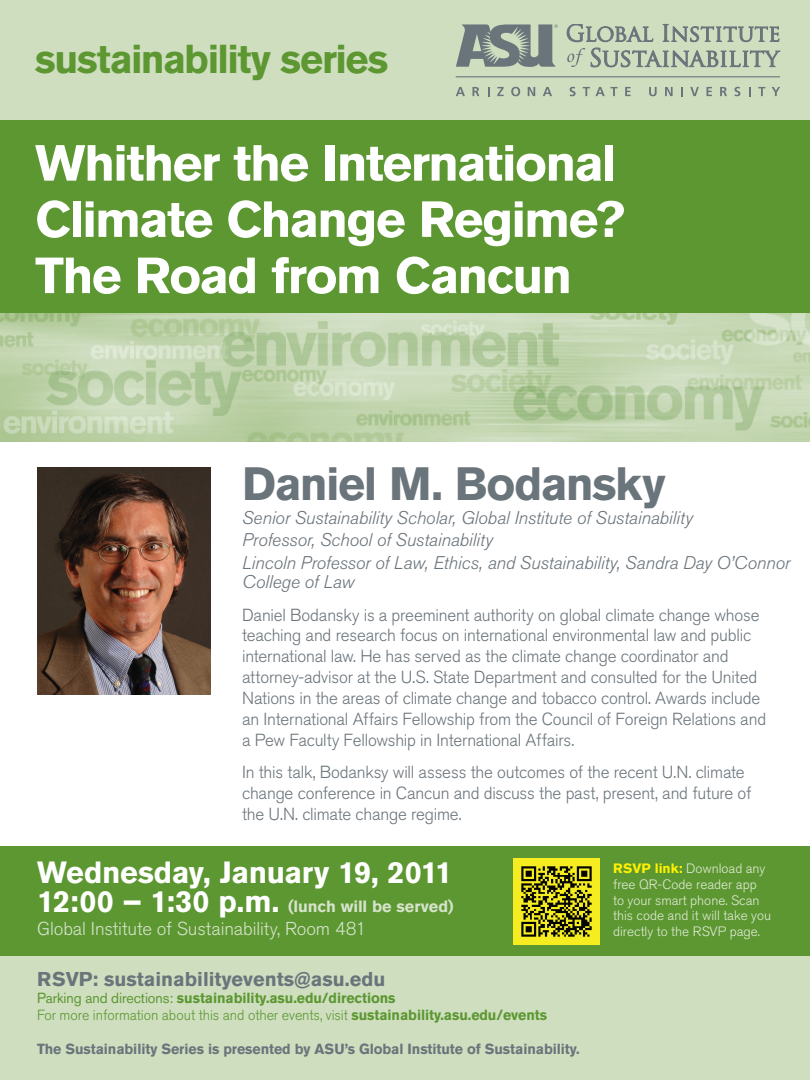
<style>
.page{position:relative;width:810px;height:1080px;background:#fff}
.page>*{position:absolute;margin:0;border:0;box-sizing:border-box;transform-origin:0 0}
.t1{font:700 50.25px/56.2px "Akzidenz Grotesk Pro";letter-spacing:-.035em;color:#fff}
.t2{font:700 46.38px "Akzidenz Grotesk Pro";letter-spacing:-.03em;color:#6a747b}
.t3{font:700 40px "Akzidenz Grotesk Pro";letter-spacing:-.035em;color:#5c9731}
.t4{font:700 30.5px "Akzidenz Grotesk Pro";letter-spacing:-.015em;color:#fff}
.t5{font:700 19.88px "Akzidenz Grotesk Pro";color:#6a747b}
.t6{font:300 18.5px "Akzidenz Grotesk Pro";letter-spacing:-.005em;color:#d6e3cb}
.t7{font:italic 300 18.25px/22.5px "Akzidenz Grotesk Pro";letter-spacing:-.005em;color:#6a747b}
.t8{font:300 17.38px/20.9px "Akzidenz Grotesk Pro";letter-spacing:-.01em;color:#6a747b}
.t9{font:700 16.25px "Akzidenz Grotesk Pro";letter-spacing:-.005em;color:#d6e3cb}
.t10{font:700 14.5px/17.2px "Akzidenz Grotesk Pro";letter-spacing:-.005em;color:#5c9731}
.t11{font:700 14.5px "Akzidenz Grotesk Pro";letter-spacing:-.005em;color:#6a747b}
.t12{font:300 13.5px/15.9px "Akzidenz Grotesk Pro";color:#e1ebd7}
.s1{font-weight:700;color:#fff101}
.s2{font-size:30.38px;color:#fff}
.s3{font-weight:400}
.s4{font-weight:300}
</style>
<div class="page">
<div style="left:0;top:914px;width:810px;height:166px;background:#cedebf"></div>
<div style="left:0;top:120px;width:810px;height:219px;background:#5c9731"></div>
<div style="left:0;top:846px;width:810px;height:109px;background:#5c9731"></div>
<img style="left:0;top:313px;width:810px;height:128px">
<div style="left:0;top:0;width:810px;height:120px;background:#cedebf"></div>
<svg style="left:456px;top:87px;width:9px;height:9px"></svg>
<svg style="left:473px;top:87px;width:6px;height:9px"></svg>
<svg style="left:497px;top:87px;width:7px;height:9px"></svg>
<svg style="left:511px;top:87px;width:9px;height:9px"></svg>
<svg style="left:528px;top:87px;width:7px;height:9px"></svg>
<svg style="left:543px;top:87px;width:9px;height:9px"></svg>
<svg style="left:570px;top:87px;width:6px;height:9px"></svg>
<svg style="left:583px;top:87px;width:7px;height:9px"></svg>
<svg style="left:596px;top:87px;width:22px;height:9px"></svg>
<svg style="left:625px;top:87px;width:6px;height:9px"></svg>
<svg style="left:649px;top:87px;width:8px;height:9px"></svg>
<svg style="left:665px;top:87px;width:8px;height:9px"></svg>
<svg style="left:681px;top:87px;width:2px;height:9px"></svg>
<svg style="left:690px;top:87px;width:9px;height:9px"></svg>
<svg style="left:707px;top:87px;width:5px;height:9px"></svg>
<svg style="left:720px;top:87px;width:7px;height:9px"></svg>
<svg style="left:735px;top:87px;width:5px;height:9px"></svg>
<svg style="left:749px;top:87px;width:2px;height:9px"></svg>
<svg style="left:758px;top:87px;width:7px;height:9px"></svg>
<svg style="left:772px;top:87px;width:8px;height:9px"></svg>
<hr style="left:456px;top:76px;width:324px;height:1px;background:#6a747b">
<svg style="left:456px;top:24px;width:102px;height:43px"></svg>
<svg style="left:567px;top:24px;width:86px;height:18px"></svg>
<svg style="left:663px;top:24px;width:116px;height:18px"></svg>
<svg style="left:591px;top:48px;width:189px;height:19px"></svg>
<svg style="left:567px;top:48px;width:18px;height:19px"></svg>
<img style="left:37px;top:468px;width:174px;height:226px">
<img style="left:513px;top:858px;width:87px;height:86px">
<h3 class="t3" style="left:35px;top:33px;width:355px">sustainability series</h3>
<h1 class="t1" style="left:35px;top:134px;width:591px">Whither the International<br>Climate Change Regime?<br>The Road from Cancun</h1>
<h2 class="t2" style="left:242px;top:454px;width:425px">Daniel M. Bodansky</h2>
<p class="t7" style="left:242px;top:506px;width:549px">Senior Sustainability Scholar, Global Institute of Sustainability<br>Professor, School of Sustainability<br>Lincoln Professor of Law, Ethics, and Sustainability, Sandra Day O’Connor</p>
<p class="t7" style="left:242px;top:571px;width:114px">College of Law</p>
<p class="t8" style="left:242px;top:604px;width:526px">Daniel Bodansky is a preeminent authority on global climate change whose teaching and research focus on international environmental law and public international law. He has served as the climate change coordinator and attorney-advisor at the U.S. State Department and consulted for the United Nations in the areas of climate change and tobacco control. Awards include an International Affairs Fellowship from the Council of Foreign Relations and a Pew Faculty Fellowship in International Affairs.</p>
<p class="t8" style="left:242px;top:762px;width:511px">In this talk, Bodanksy will assess the outcomes of the recent U.N. climate change conference in Cancun and discuss the past, present, and future of the U.N. climate change regime.</p>
<p class="t12" style="left:613px;top:860px;width:160px"><span class="s1">RSVP link:</span> Download any free QR-Code reader app<br>to your smart phone. Scan this code and it will take you directly to the RSVP page.</p>
<h3 class="t4" style="left:37px;top:852px;width:417px">Wednesday, January 19, 2011</h3>
<p class="t9" style="left:37px;top:895px;width:418px"><span class="s2">12:00 – 1:30 p.m.</span> (lunch will be served)</p>
<p class="t6" style="left:37px;top:917px;width:331px">Global Institute of Sustainability, Room 481</p>
<p class="t5" style="left:37px;top:966px;width:350px">RSVP: sustainabilityevents@asu.edu</p>
<p class="t10" style="left:37px;top:989px;width:512px"><span class="s3">Parking and directions:</span> sustainability.asu.edu/directions<br><span class="s4">For more information about this and other events, visit</span> sustainability.asu.edu/events</p>
<p class="t11" style="left:37px;top:1039px;width:544px">The Sustainability Series is presented by ASU’s Global Institute of Sustainability.</p>
</div>
